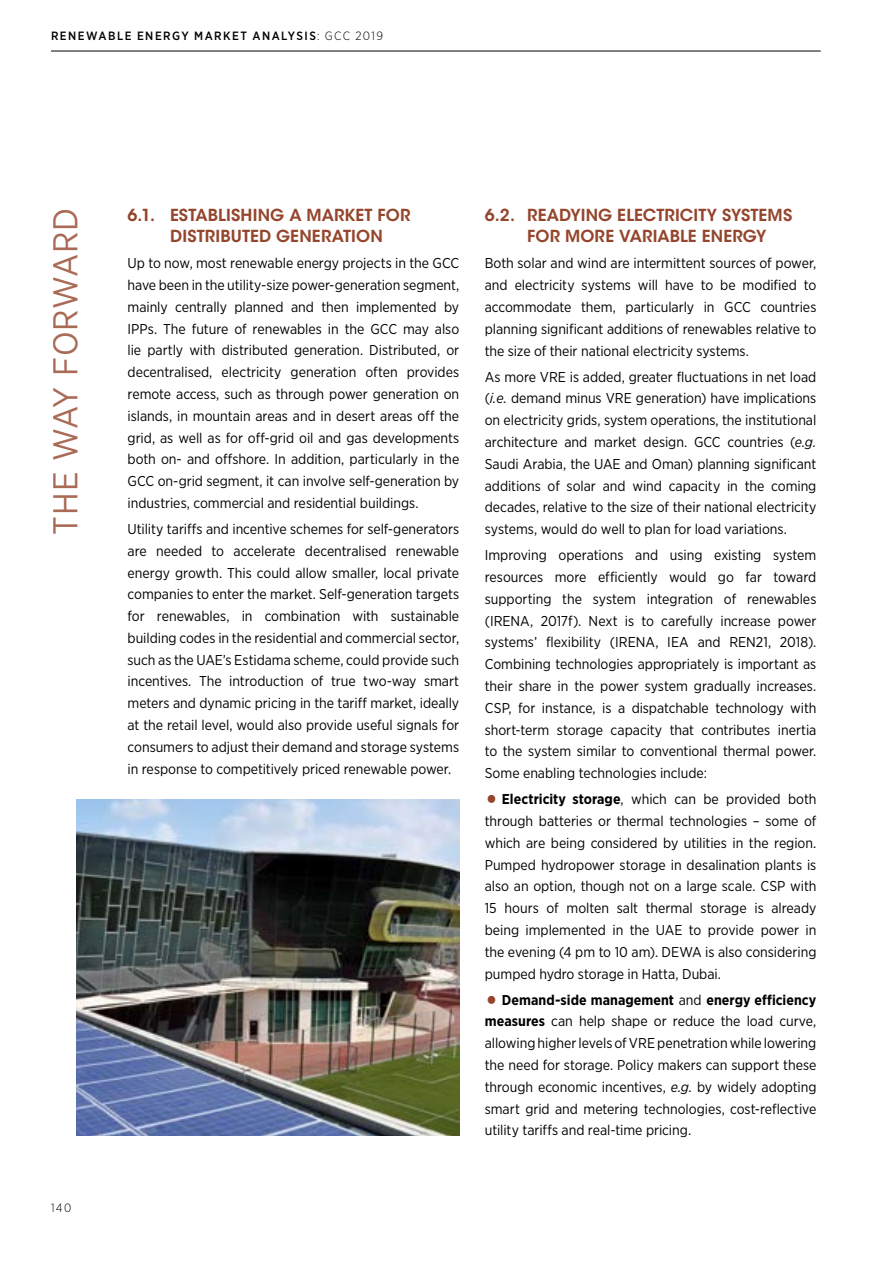
<style>
.page{position:relative;width:893px;height:1263px;background:#fff}
.page>*{position:absolute;margin:0;border:0;box-sizing:border-box;transform-origin:0 0}
.t1{font:34.5px "Gotham Narrow";letter-spacing:.015em;color:#94452c}
.t2{font:600 16.5px/21.8px "ITC Avant Garde Std";letter-spacing:.01em;color:#94452c}
.t3{font:14.25px/21.8px "Gotham Narrow";letter-spacing:-.005em;color:#000;text-align:justify}
.t4{font:500 12px "Gotham Narrow";letter-spacing:.12em;color:#000}
.t5{font:300 12px "Gotham Narrow";color:#000}
.s1{font-weight:300}
.s2{font-style:italic}
.s3{font-size:31.5px;color:#94452c}
.s4{font-weight:700}
</style>
<div class="page">
<hr style="left:51px;top:51px;width:770px;height:1px;background:#000">
<img style="left:77px;top:799px;width:382px;height:336px">
<p class="t4" style="left:51px;top:29px;width:334px">RENEWABLE ENERGY MARKET ANALYSIS<span class="s1">: GCC 2019</span></p>
<h1 class="t1" style="left:44px;top:535px;width:329px;rotate:-90deg">THE WAY FORWARD</h1>
<p class="t5" style="left:51px;top:1200px;width:22px">140</p>
<p class="t2" style="left:170px;top:204px;width:242px;text-indent:-43px">6.1. ESTABLISHING A MARKET FOR<br>DISTRIBUTED GENERATION</p>
<p class="t3" style="left:128px;top:252px;width:333px">Up to now, most renewable energy projects in the GCC have been in the utility-size power-generation segment, mainly centrally planned and then implemented by IPPs. The future of renewables in the GCC may also lie partly with distributed generation. Distributed, or decentralised, electricity generation often provides remote access, such as through power generation on islands, in mountain areas and in desert areas off the grid, as well as for off-grid oil and gas developments both on- and offshore. In addition, particularly in the GCC on-grid segment, it can involve self-generation by industries, commercial and residential buildings.</p>
<p class="t3" style="left:128px;top:518px;width:333px">Utility tariffs and incentive schemes for self-generators are needed to accelerate decentralised renewable energy growth. This could allow smaller, local private companies to enter the market. Self-generation targets for renewables, in combination with sustainable building codes in the residential and commercial sector, such as the UAE’s Estidama scheme, could provide such incentives. The introduction of true two-way smart meters and dynamic pricing in the tariff market, ideally at the retail level, would also provide useful signals for consumers to adjust their demand and storage systems in response to competitively priced renewable power.</p>
<p class="t2" style="left:527px;top:204px;width:266px;text-indent:-43px">6.2. READYING ELECTRICITY SYSTEMS<br>FOR MORE VARIABLE ENERGY</p>
<p class="t3" style="left:485px;top:252px;width:333px">Both solar and wind are intermittent sources of power, and electricity systems will have to be modified to accommodate them, particularly in GCC countries planning significant additions of renewables relative to the size of their national electricity systems.</p>
<p class="t3" style="left:485px;top:365px;width:333px">As more VRE is added, greater fluctuations in net load (<span class="s2">i.e.</span> demand minus VRE generation) have implications on electricity grids, system operations, the institutional architecture and market design. GCC countries (<span class="s2">e.g.<br></span>Saudi Arabia, the UAE and Oman) planning significant additions of solar and wind capacity in the coming decades, relative to the size of their national electricity systems, would do well to plan for load variations.</p>
<p class="t3" style="left:485px;top:544px;width:333px">Improving operations and using existing system resources more efficiently would go far toward supporting the system integration of renewables (IRENA, 2017f). Next is to carefully increase power systems’ flexibility (IRENA, IEA and REN21, 2018).<br>Combining technologies appropriately is important as their share in the power system gradually increases.<br>CSP, for instance, is a dispatchable technology with short-term storage capacity that contributes inertia to the system similar to conventional thermal power.<br>Some enabling technologies include:</p>
<p class="t3" style="left:485px;top:788px;width:333px"><span class="s3">•</span> <span class="s4">Electricity storage</span>, which can be provided both through batteries or thermal technologies – some of which are being considered by utilities in the region.<br>Pumped hydropower storage in desalination plants is also an option, though not on a large scale. CSP with 15 hours of molten salt thermal storage is already being implemented in the UAE to provide power in the evening (4 pm to 10 am). DEWA is also considering pumped hydro storage in Hatta, Dubai.</p>
<p class="t3" style="left:485px;top:988px;width:333px"><span class="s3">•</span> <span class="s4">Demand-side management</span> and <span class="s4">energy efficiency measures</span> can help shape or reduce the load curve, allowing higher levels of VRE penetration while lowering the need for storage. Policy makers can support these through economic incentives, <span class="s2">e.g.</span> by widely adopting smart grid and metering technologies, cost-reflective utility tariffs and real-time pricing.</p>
</div>
